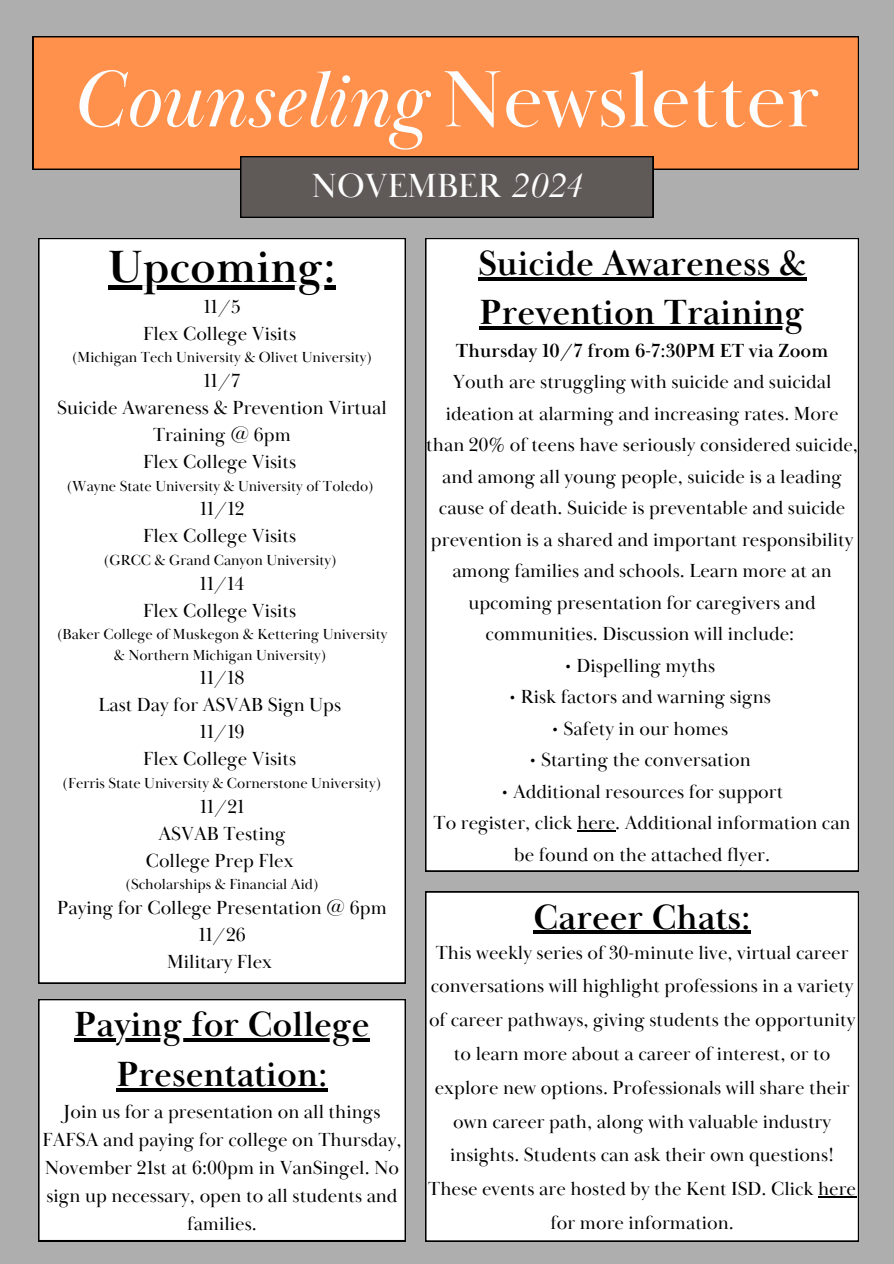
<style>
.page{position:relative;width:894px;height:1264px;background:#fff}
.page>*{position:absolute;margin:0;border:0;box-sizing:border-box;transform-origin:0 0}
.t1{font:italic 82.5px "Baskerville Display PT";color:#fdfdfd}
.t2{font:700 46.5px "Baskerville Display PT";color:#000}
.t3{font:700 36px/49.5px "Baskerville Display PT";color:#000;text-align:center}
.t4{font:34.5px "Baskerville Display PT";color:#fdfdfd}
.t5{font:19.5px/31.5px "Baskerville Display PT";color:#000;text-align:center}
.t6{font:15px/20.2px "Baskerville Display PT";color:#000;text-align:center}
.s1{font-style:normal}
.s2{font-style:italic}
.s3{font-weight:700}
</style>
<div class="page">
<div style="left:0;top:0;width:893px;height:1263px;background:#afaeaf"></div>
<div style="left:33px;top:36px;width:825px;height:133px;background:#ff914d"></div>
<div style="left:38px;top:238px;width:367px;height:745px;background:#fff"></div>
<svg style="left:108px;top:286px;width:228px;height:4px"></svg>
<svg style="left:240px;top:156px;width:413px;height:62px;background:#5a5452"></svg>
<div style="left:425px;top:238px;width:433px;height:633px;background:#fff"></div>
<hr style="left:478px;top:277px;width:328px;height:3px;background:#000">
<hr style="left:479px;top:326px;width:325px;height:4px;background:#000">
<hr style="left:577px;top:830px;width:38px;height:1px;background:#000">
<div style="left:425px;top:891px;width:433px;height:350px;background:#fff"></div>
<hr style="left:533px;top:930px;width:217px;height:4px;background:#000">
<hr style="left:817px;top:1196px;width:38px;height:1px;background:#000">
<div style="left:38px;top:999px;width:367px;height:241px;background:#fff"></div>
<hr style="left:74px;top:1038px;width:295px;height:3px;background:#000">
<hr style="left:116px;top:1088px;width:211px;height:3px;background:#000">
<h1 class="t1" style="left:72px;top:49px;width:748px">Counseling <span class="s1">Newsletter</span></h1>
<h2 class="t4" style="left:311px;top:164px;width:272px">NOVEMBER <span class="s2">2024</span></h2>
<h3 class="t2" style="left:108px;top:239px;width:229px">Upcoming:</h3>
<p class="t5" style="left:203px;top:291px;width:39px">11/5</p>
<p class="t5" style="left:143px;top:318px;width:154px">Flex College Visits</p>
<p class="t6" style="left:72px;top:348px;width:302px">(Michigan Tech University &amp; Olivet University)</p>
<p class="t5" style="left:203px;top:366px;width:39px">11/7</p>
<p class="t5" style="left:57px;top:395px;width:331px;line-height:27px">Suicide Awareness &amp; Prevention Virtual<br>Training @ 6pm</p>
<p class="t5" style="left:143px;top:447px;width:154px">Flex College Visits</p>
<p class="t6" style="left:66px;top:476px;width:309px">(Wayne State University &amp; University of Toledo)</p>
<p class="t5" style="left:200px;top:494px;width:46px">11/12</p>
<p class="t5" style="left:143px;top:521px;width:154px">Flex College Visits</p>
<p class="t6" style="left:103px;top:550px;width:235px">(GRCC &amp; Grand Canyon University)</p>
<p class="t5" style="left:199px;top:568px;width:46px">11/14</p>
<p class="t5" style="left:143px;top:595px;width:154px">Flex College Visits</p>
<p class="t6" style="left:57px;top:624px;width:332px">(Baker College of Muskegon &amp; Kettering University &amp; Northern Michigan University)</p>
<p class="t5" style="left:199px;top:663px;width:46px">11/18</p>
<p class="t5" style="left:98px;top:690px;width:244px">Last Day for ASVAB Sign Ups</p>
<p class="t5" style="left:199px;top:717px;width:46px">11/19</p>
<p class="t5" style="left:143px;top:744px;width:154px">Flex College Visits</p>
<p class="t6" style="left:62px;top:773px;width:321px">(Ferris State University &amp; Cornerstone University)</p>
<p class="t5" style="left:200px;top:791px;width:46px">11/21</p>
<p class="t5" style="left:158px;top:818px;width:129px">ASVAB Testing</p>
<p class="t5" style="left:146px;top:845px;width:149px">College Prep Flex</p>
<p class="t6" style="left:125px;top:874px;width:195px">(Scholarships &amp; Financial Aid)</p>
<p class="t5" style="left:57px;top:892px;width:331px">Paying for College Presentation @ 6pm</p>
<p class="t5" style="left:198px;top:919px;width:49px">11/26</p>
<p class="t5" style="left:167px;top:946px;width:106px">Military Flex</p>
<h5 class="t3" style="left:74px;top:1001px;width:297px">Paying for College<br>Presentation:</h5>
<p class="t5" style="left:42px;top:1097px;width:360px;line-height:28.2px">Join us for a presentation on all things FAFSA and paying for college on Thursday, November 21st at 6:00pm in VanSingel. No sign up necessary, open to all students and families.</p>
<h4 class="t3" style="left:478px;top:239px;width:330px">Suicide Awareness &amp;</h4>
<h5 class="t3" style="left:479px;top:289px;width:326px">Prevention Training</h5>
<h4 class="t5" style="left:426px;top:335px;width:433px"><span class="s3">Thursday 10/7 from 6-7:30PM ET via Zoom<br></span>Youth are struggling with suicide and suicidal ideation at alarming and increasing rates. More than 20% of teens have seriously considered suicide, and among all young people, suicide is a leading cause of death. Suicide is preventable and suicide prevention is a shared and important responsibility among families and schools. Learn more at an upcoming presentation for caregivers and communities. Discussion will include:</h4>
<h4 class="t5" style="left:564px;top:650px;width:152px">• Dispelling myths</h4>
<h4 class="t5" style="left:508px;top:681px;width:263px">• Risk factors and warning signs</h4>
<h4 class="t5" style="left:551px;top:713px;width:178px">• Safety in our homes</h4>
<h4 class="t5" style="left:529px;top:744px;width:223px">• Starting the conversation</h4>
<h4 class="t5" style="left:433px;top:776px;width:418px">• Additional resources for support<br>To register, click here. Additional information can be found on the attached flyer.</h4>
<h5 class="t3" style="left:533px;top:893px;width:218px">Career Chats:</h5>
<h4 class="t5" style="left:428px;top:936px;width:429px;line-height:33.8px">This weekly series of 30-minute live, virtual career conversations will highlight professions in a variety of career pathways, giving students the opportunity to learn more about a career of interest, or to explore new options. Professionals will share their own career path, along with valuable industry insights. Students can ask their own questions!<br>These events are hosted by the Kent ISD. Click here for more information.</h4>
</div>
